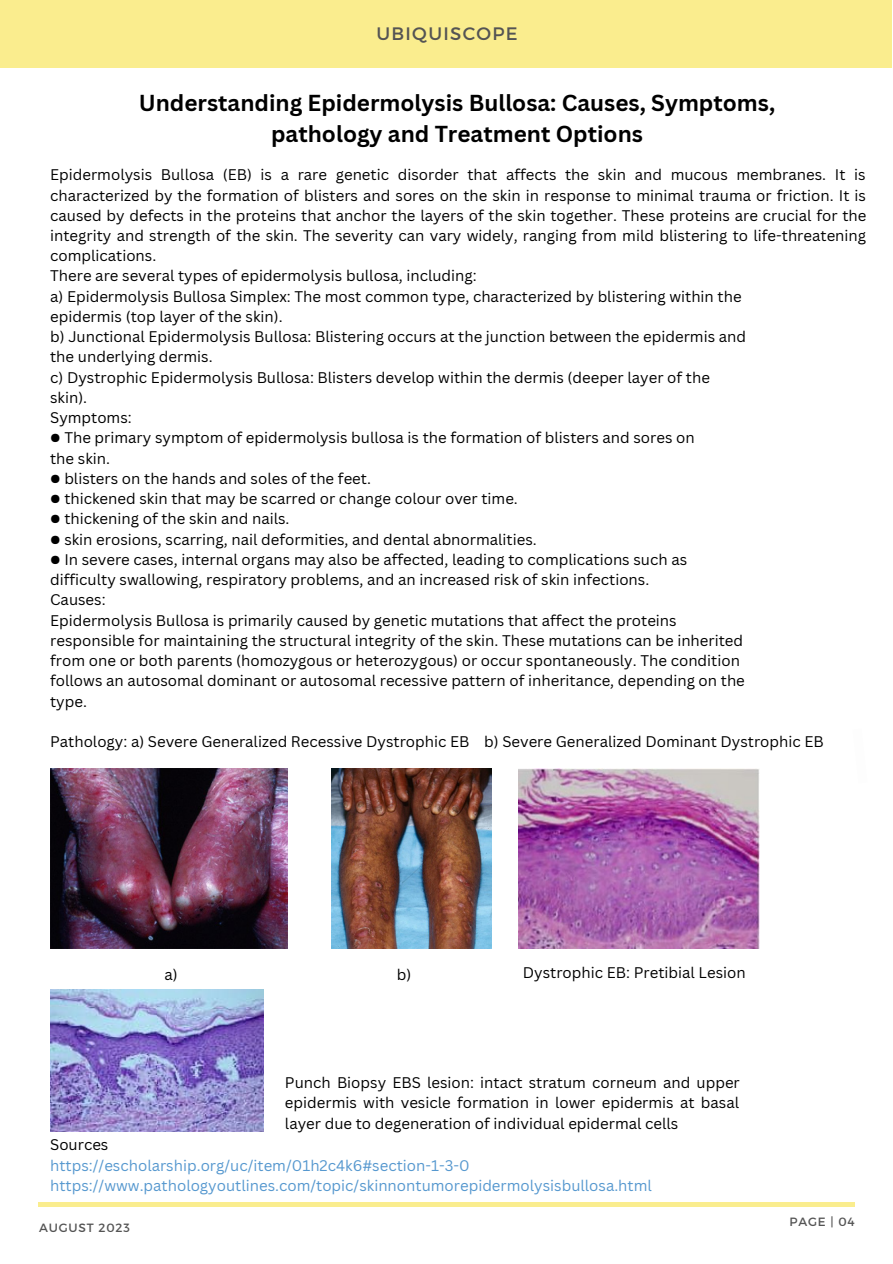
<style>
.page{position:relative;width:893px;height:1264px;background:#fff}
.page>*{position:absolute;margin:0;border:0;box-sizing:border-box;transform-origin:0 0}
.t1{font:700 22.5px "Canva Sans";color:#000}
.t2{font:18px "Montserrat";letter-spacing:.07em;color:#545454}
.t3{font:15px/20.2px "Canva Sans";color:#000;text-align:justify}
.t4{font:15px "Canva Sans";color:#5698cf}
.t5{font:12px "Montserrat";letter-spacing:.07em;color:#545454}
</style>
<div class="page">
<div style="left:0;top:0;width:891px;height:67px;background:#faed8e"></div>
<hr style="left:38px;top:1202px;width:816px;height:4px;background:#faed8e">
<img style="left:50px;top:768px;width:237px;height:180px">
<img style="left:332px;top:768px;width:159px;height:180px">
<img style="left:50px;top:989px;width:214px;height:142px">
<img style="left:518px;top:768px;width:241px;height:180px">
<p class="t2" style="left:376px;top:21px;width:142px">UBIQUISCOPE</p>
<p class="t1" style="left:139px;top:87px;width:638px">Understanding Epidermolysis Bullosa: Causes, Symptoms,</p>
<p class="t1" style="left:271px;top:118px;width:373px">pathology and Treatment Options</p>
<p class="t3" style="left:50px;top:164px;width:817px">Epidermolysis Bullosa (EB) is a rare genetic disorder that affects the skin and mucous membranes. It is characterized by the formation of blisters and sores on the skin in response to minimal trauma or friction. It is caused by defects in the proteins that anchor the layers of the skin together. These proteins are crucial for the integrity and strength of the skin. The severity can vary widely, ranging from mild blistering to life-threatening complications.</p>
<p class="t3" style="left:50px;top:265px;width:428px">There are several types of epidermolysis bullosa, including:</p>
<p class="t3" style="left:50px;top:286px;width:693px">a) Epidermolysis Bullosa Simplex: The most common type, characterized by blistering within the</p>
<p class="t3" style="left:50px;top:306px;width:234px">epidermis (top layer of the skin).</p>
<p class="t3" style="left:50px;top:326px;width:697px">b) Junctional Epidermolysis Bullosa: Blistering occurs at the junction between the epidermis and</p>
<p class="t3" style="left:50px;top:346px;width:164px">the underlying dermis.</p>
<p class="t3" style="left:50px;top:367px;width:661px">c) Dystrophic Epidermolysis Bullosa: Blisters develop within the dermis (deeper layer of the</p>
<p class="t3" style="left:50px;top:387px;width:39px">skin).</p>
<p class="t3" style="left:50px;top:407px;width:83px">Symptoms:</p>
<p class="t3" style="left:50px;top:427px;width:646px">● The primary symptom of epidermolysis bullosa is the formation of blisters and sores on</p>
<p class="t3" style="left:50px;top:448px;width:61px">the skin.</p>
<p class="t3" style="left:50px;top:468px;width:322px">● blisters on the hands and soles of the feet.</p>
<p class="t3" style="left:50px;top:488px;width:469px">● thickened skin that may be scarred or change colour over time.</p>
<p class="t3" style="left:50px;top:508px;width:241px">● thickening of the skin and nails.</p>
<p class="t3" style="left:50px;top:528px;width:488px">● skin erosions, scarring, nail deformities, and dental abnormalities.</p>
<p class="t3" style="left:50px;top:549px;width:638px">● In severe cases, internal organs may also be affected, leading to complications such as</p>
<p class="t3" style="left:50px;top:569px;width:600px">difficulty swallowing, respiratory problems, and an increased risk of skin infections.</p>
<p class="t3" style="left:50px;top:589px;width:57px">Causes:</p>
<p class="t3" style="left:50px;top:609px;width:628px">Epidermolysis Bullosa is primarily caused by genetic mutations that affect the proteins</p>
<p class="t3" style="left:50px;top:630px;width:694px">responsible for maintaining the structural integrity of the skin. These mutations can be inherited</p>
<p class="t3" style="left:50px;top:650px;width:691px">from one or both parents (homozygous or heterozygous) or occur spontaneously. The condition</p>
<p class="t3" style="left:50px;top:670px;width:696px">follows an autosomal dominant or autosomal recessive pattern of inheritance, depending on the</p>
<p class="t3" style="left:50px;top:690px;width:38px">type.</p>
<p class="t3" style="left:50px;top:731px;width:775px">Pathology: a) Severe Generalized Recessive Dystrophic EB b) Severe Generalized Dominant Dystrophic EB</p>
<p class="t3" style="left:164px;top:964px;width:15px">a)</p>
<p class="t3" style="left:397px;top:964px;width:16px">b)</p>
<p class="t3" style="left:523px;top:962px;width:224px">Dystrophic EB: Pretibial Lesion</p>
<p class="t3" style="left:285px;top:1072px;width:456px">Punch Biopsy EBS lesion: intact stratum corneum and upper epidermis with vesicle formation in lower epidermis at basal layer due to degeneration of individual epidermal cells</p>
<p class="t4" style="left:50px;top:1154px;width:421px">https://escholarship.org/uc/item/01h2c4k6#section-1-3-0</p>
<p class="t4" style="left:50px;top:1174px;width:603px">https://www.pathologyoutlines.com/topic/skinnontumorepidermolysisbullosa.html</p>
<p class="t3" style="left:50px;top:1133px;width:60px">Sources</p>
<p class="t5" style="left:39px;top:1219px;width:92px">AUGUST 2023</p>
<p class="t5" style="left:789px;top:1214px;width:67px">PAGE | 04</p>
</div>
